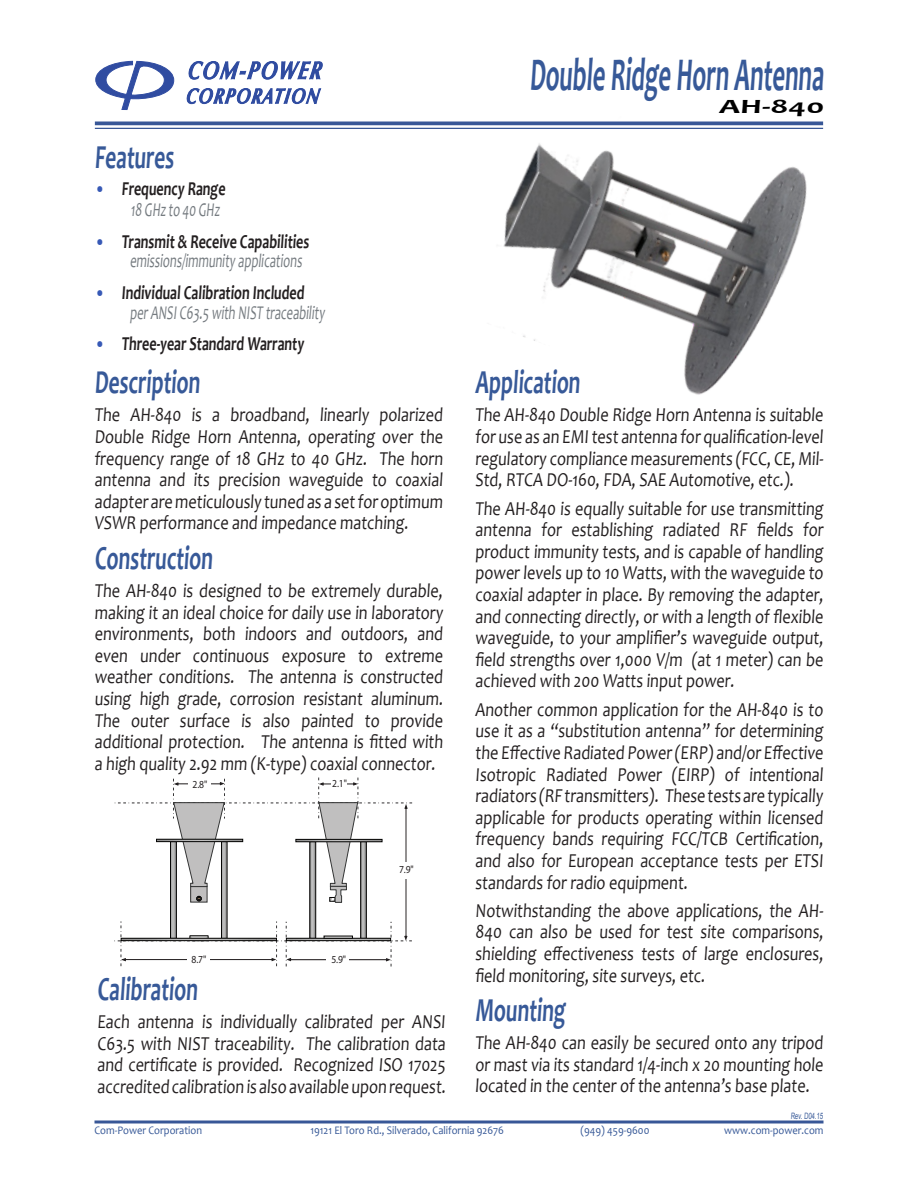
<style>
.page{position:relative;width:918px;height:1188px;background:#fff}
.page>*{position:absolute;margin:0;border:0;box-sizing:border-box;transform-origin:0 0}
.Product_Name-Title{font:700 47.25px "Candara";color:#375998;scale:.52 1}
.Text{font:700 33.75px "Candara";color:#375998;scale:.63 1}
.Headers{font:700 33.75px "Candara";color:#375998;scale:.63 1}
.Product_Model-Title{font:700 20.4px "Candara";color:#000;scale:1.64 1}
.Text-2{font:19.8px/21.6px "Candara";color:#231f20;text-align:justify;scale:.82 1}
.Bullets{font:700 19.8px "Candara";color:#231f20;scale:.71 1}
.Bullets-2{font:19.5px "Candara";color:#757b80;scale:.65 1}
.Footer-company_info{font:11.55px "Candara";color:#365897;scale:.91 1}
.t1{font:10.8px "Times";color:#231f20;scale:.89 1}
.t2{font:8.7px "Arial";color:#375998;scale:.68 1}
.s1{font-size:18.9px;color:#3759b6}
</style>
<div class="page">
<svg style="left:96px;top:61px;width:78px;height:49px"></svg>
<svg style="left:186px;top:61px;width:137px;height:43px"></svg>
<svg style="left:94px;top:1120px;width:730px;height:4px;background:#6980b0"></svg>
<img style="left:461px;top:121px;width:363px;height:274px">
<hr style="left:95px;top:122px;width:728px;height:3px;background:#385797">
<hr style="left:95px;top:128px;width:728px;height:1px;background:#385797">
<hr style="left:406px;top:807px;width:1px;height:129px;background:#231f20">
<hr style="left:223px;top:842px;width:1px;height:96px;background:#b8b8b8">
<hr style="left:224px;top:842px;width:1px;height:96px;background:#bfbebe">
<hr style="left:227px;top:842px;width:1px;height:96px;background:#959494">
<div style="left:221px;top:841px;width:6px;height:98px;border:1px solid #050504"></div>
<hr style="left:172px;top:842px;width:1px;height:96px;background:#b6b7b7">
<hr style="left:173px;top:842px;width:1px;height:96px;background:#c0bfbf">
<hr style="left:174px;top:842px;width:1px;height:96px;background:#b4b5b5">
<div style="left:170px;top:841px;width:7px;height:98px;border:1px solid #050504"></div>
<hr style="left:362px;top:842px;width:1px;height:96px;background:#b4b4b4">
<hr style="left:363px;top:842px;width:1px;height:96px;background:#c0bfbf">
<hr style="left:364px;top:842px;width:1px;height:96px;background:#b5b6b6">
<div style="left:360px;top:841px;width:7px;height:98px;border:1px solid #050504"></div>
<hr style="left:312px;top:842px;width:1px;height:96px;background:#bfbebe">
<hr style="left:313px;top:842px;width:1px;height:96px;background:#babbba">
<div style="left:310px;top:841px;width:6px;height:98px;border:1px solid #050504"></div>
<svg style="left:114px;top:777px;width:299px;height:126px"></svg>
<svg style="left:114px;top:921px;width:298px;height:46px"></svg>
<p class="Headers" style="left:94px;top:137px;width:132px">Features</p>
<p class="Bullets" style="left:94px;top:176px;width:188px"><span class="s1">•</span> Frequency Range</p>
<p class="Bullets-2" style="left:131px;top:198px;width:142px">18 GHz to 40 GHz</p>
<p class="Bullets" style="left:94px;top:229px;width:306px"><span class="s1">•</span> Transmit &amp; Receive Capabilities</p>
<p class="Bullets-2" style="left:130px;top:249px;width:270px">emissions/immunity applications</p>
<p class="Bullets" style="left:94px;top:281px;width:299px"><span class="s1">•</span> Individual Calibration Included</p>
<p class="Bullets-2" style="left:130px;top:300px;width:305px">perANSIC63.5 with NIST traceability</p>
<p class="Bullets" style="left:94px;top:332px;width:299px"><span class="s1">•</span> Three-year Standard Warranty</p>
<p class="Headers" style="left:94px;top:362px;width:173px">Description</p>
<p class="Text-2" style="left:94px;top:404px;width:428px">The AH-840 is a broadband, linearly polarized Double Ridge Horn Antenna, operating over the frequency range of 18 GHz to 40 GHz. The horn antenna and its precision waveguide to coaxial adapter are meticulously tuned as a set for optimum VSWR performance and impedance matching.</p>
<p class="Text" style="left:94px;top:537px;width:193px">Construction</p>
<p class="Text-2" style="left:94px;top:580px;width:428px">The AH-840 is designed to be extremely durable, making it an ideal choice for daily use in laboratory environments, both indoors and outdoors, and even under continuous exposure to extreme weather conditions. The antenna is constructed using high grade, corrosion resistant aluminum.<br>The outer surface is also painted to provide additional protection. The antenna is fitted with a high quality 2.92 mm (K-type) coaxial connector.</p>
<p class="t1" style="left:193px;top:778px;width:18px">2.8"</p>
<p class="t1" style="left:192px;top:953px;width:18px">8.7"</p>
<p class="t1" style="left:332px;top:777px;width:18px">2.1"</p>
<p class="t1" style="left:331px;top:953px;width:18px">5.9"</p>
<p class="t1" style="left:399px;top:863px;width:18px">7.9"</p>
<p class="Text" style="left:97px;top:968px;width:165px">Calibration</p>
<p class="Text-2" style="left:97px;top:1011px;width:428px">Each antenna is individually calibrated per ANSI C63.5 with NIST traceability. The calibration data and certificate is provided. Recognized ISO 17025 accredited calibration is also available upon request.</p>
<p class="Product_Name-Title" style="left:529px;top:46px;width:575px">Double Ridge Horn Antenna</p>
<p class="Product_Model-Title" style="left:719px;top:94px;width:67px">AH-840</p>
<p class="Headers" style="left:475px;top:362px;width:172px">Application</p>
<p class="Text-2" style="left:475px;top:404px;width:428px">The AH-840 Double Ridge Horn Antenna is suitable for use as an EMI test antenna for qualification-level regulatory compliance measurements (FCC, CE, Mil-Std, RTCA DO-160, FDA, SAE Automotive, etc.).</p>
<p class="Text-2" style="left:475px;top:497px;width:428px">The AH-840 is equally suitable for use transmitting antenna for establishing radiated RF fields for product immunity tests, and is capable of handling power levels up to 10 Watts, with the waveguide to coaxial adapter in place. By removing the adapter, and connecting directly, or with a length of flexible waveguide, to your amplifier’s waveguide output, field strengths over 1,000 V/m (at 1 meter) can be achieved with 200 Watts input power.</p>
<p class="Text-2" style="left:475px;top:699px;width:428px">Another common application for the AH-840 is to use it as a “substitution antenna” for determining the Effective Radiated Power (ERP) and/or Effective Isotropic Radiated Power (EIRP) of intentional radiators (RF transmitters). These tests are typically applicable for products operating within licensed frequency bands requiring FCC/TCB Certification, and also for European acceptance tests per ETSI standards for radio equipment.</p>
<p class="Text-2" style="left:475px;top:900px;width:428px">Notwithstanding the above applications, the AH-840 can also be used for test site comparisons, shielding effectiveness tests of large enclosures, field monitoring, site surveys, etc.</p>
<p class="Text" style="left:475px;top:989px;width:149px">Mounting</p>
<p class="Text-2" style="left:475px;top:1032px;width:428px">The AH-840 can easily be secured onto any tripod or mast via its standard 1/4-inch x 20 mounting hole located in the center of the antenna’s base plate.</p>
<p class="t2" style="left:791px;top:1110px;width:50px">Rev. D04.15</p>
<p class="Footer-company_info" style="left:94px;top:1123px;width:120px">Com-Power Corporation</p>
<p class="Footer-company_info" style="left:310px;top:1123px;width:214px">19121 El Toro Rd., Silverado, California 92676</p>
<p class="Footer-company_info" style="left:580px;top:1123px;width:77px">(949) 459-9600</p>
<p class="Footer-company_info" style="left:724px;top:1123px;width:111px">www.com-power.com</p>
</div>
